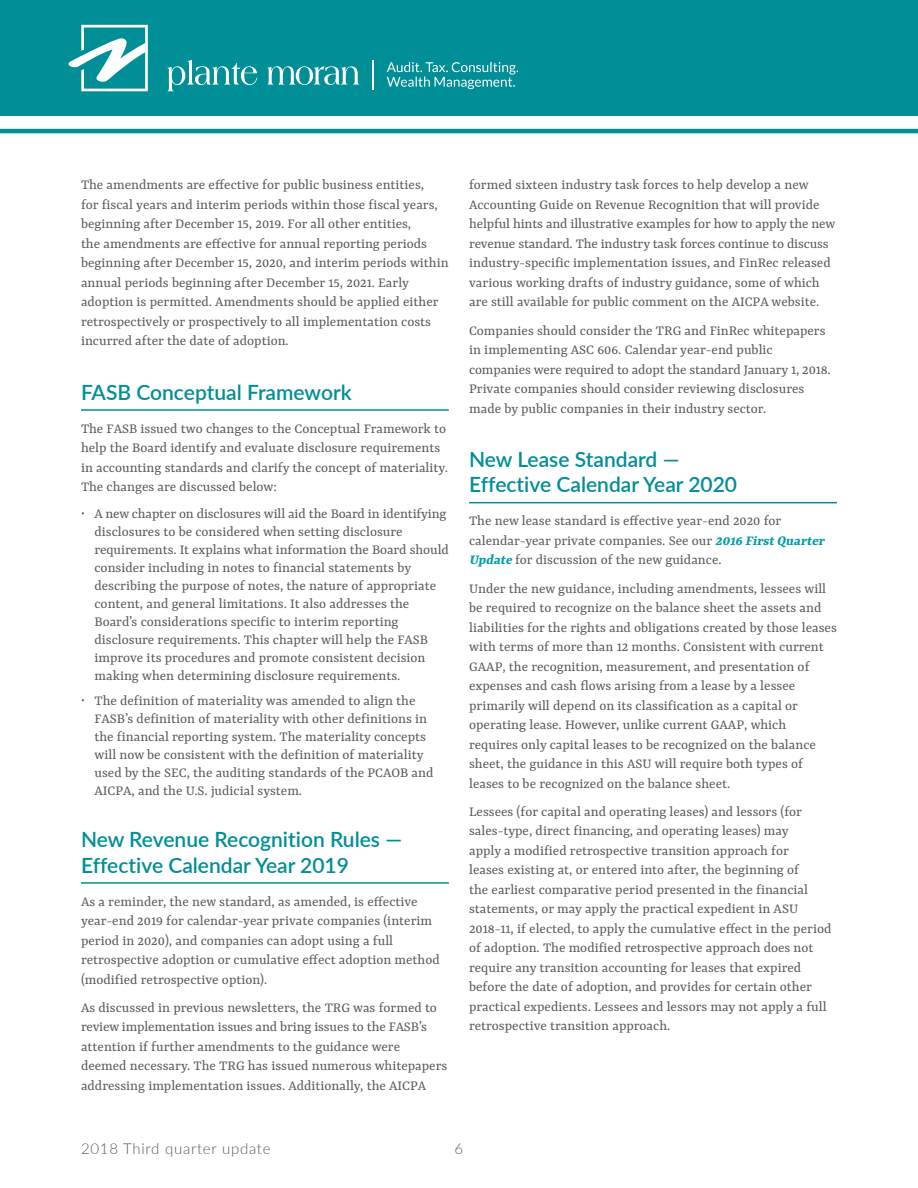
<style>
.page{position:relative;width:918px;height:1188px;background:#fff}
.page>*{position:absolute;margin:0;border:0;box-sizing:border-box;transform-origin:0 0}
.t1{font:600 21px/25.5px "Lato";color:#008e97}
.t2{font:15px/19.5px "Rasa";color:#58595b}
.t3{font:300 15px "Lato";letter-spacing:.05em;color:#58595b}
.s1{font-size:12px}
.s2{font-weight:700;font-style:italic;color:#009da7}
</style>
<div class="page">
<div style="left:0;top:0;width:918px;height:116px;background:#008e97"></div>
<hr style="left:0;top:129px;width:918px;height:4px;background:#008e97">
<svg style="left:69px;top:25px;width:79px;height:66px"></svg>
<svg style="left:167px;top:60px;width:90px;height:31px"></svg>
<svg style="left:267px;top:66px;width:92px;height:19px"></svg>
<svg style="left:372px;top:61px;width:1px;height:29px"></svg>
<svg style="left:387px;top:62px;width:131px;height:27px"></svg>
<hr style="left:81px;top:409px;width:368px;height:2px;background:#008e97">
<hr style="left:81px;top:882px;width:368px;height:2px;background:#008e97">
<hr style="left:469px;top:502px;width:368px;height:1px;background:#008e97">
<p class="t2" style="left:81px;top:176px;width:369px">The amendments are effective for public business entities,<br>for fiscal years and interim periods within those fiscal years, beginning after December 15, 2019. For all other entities,<br>the amendments are effective for annual reporting periods beginning after December 15, 2020, and interim periods within annual periods beginning after December 15, 2021. Early adoption is permitted. Amendments should be applied either retrospectively or prospectively to all implementation costs incurred after the date of adoption.</p>
<h1 class="t1" style="left:81px;top:379px;width:272px">FASB Conceptual Framework</h1>
<p class="t2" style="left:81px;top:420px;width:368px">The FASB issued two changes to the Conceptual Framework to help the Board identify and evaluate disclosure requirements in accounting standards and clarify the concept of materiality.<br>The changes are discussed below:</p>
<p class="t2" style="left:94px;top:505px;width:356px;line-height:18px;text-indent:-14px"><span class="s1">•</span> A new chapter on disclosures will aid the Board in identifying disclosures to be considered when setting disclosure requirements. It explains what information the Board should consider including in notes to financial statements by describing the purpose of notes, the nature of appropriate content, and general limitations. It also addresses the Board’s considerations specific to interim reporting disclosure requirements. This chapter will help the FASB improve its procedures and promote consistent decision making when determining disclosure requirements.</p>
<p class="t2" style="left:94px;top:692px;width:340px;line-height:18px;text-indent:-14px"><span class="s1">•</span> The definition of materiality was amended to align the FASB’s definition of materiality with other definitions in the financial reporting system. The materiality concepts will now be consistent with the definition of materiality used by the SEC, the auditing standards of the PCAOB and AICPA, and the U.S. judicial system.</p>
<h1 class="t1" style="left:81px;top:826px;width:323px">New Revenue Recognition Rules —<br>Effective Calendar Year 2019</h1>
<p class="t2" style="left:81px;top:892px;width:360px">As a reminder, the new standard, as amended, is effective year-end 2019 for calendar-year private companies (interim period in 2020), and companies can adopt using a full retrospective adoption or cumulative effect adoption method (modified retrospective option).</p>
<p class="t2" style="left:81px;top:999px;width:368px">As discussed in previous newsletters, the TRG was formed to review implementation issues and bring issues to the FASB’s attention if further amendments to the guidance were deemed necessary. The TRG has issued numerous whitepapers addressing implementation issues. Additionally, the AICPA</p>
<p class="t2" style="left:469px;top:176px;width:368px">formed sixteen industry task forces to help develop a new Accounting Guide on Revenue Recognition that will provide helpful hints and illustrative examples for how to apply the new revenue standard. The industry task forces continue to discuss industry-specific implementation issues, and FinRec released various working drafts of industry guidance, some of which are still available for public comment on the AICPA website.</p>
<p class="t2" style="left:469px;top:321px;width:363px">Companies should consider the TRG and FinRec whitepapers in implementing ASC 606. Calendar year-end public companies were required to adopt the standard January 1, 2018.<br>Private companies should consider reviewing disclosures made by public companies in their industry sector.</p>
<h1 class="t1" style="left:469px;top:446px;width:270px">New Lease Standard —<br>Effective Calendar Year 2020</h1>
<p class="t2" style="left:469px;top:512px;width:360px">The new lease standard is effective year-end 2020 for calendar-year private companies. See our <span class="s2">2016FirstQuarter<br>Update</span>for discussion of the new guidance.</p>
<p class="t2" style="left:469px;top:579px;width:369px">Under the new guidance, including amendments, lessees will be required to recognize on the balance sheet the assets and liabilities for the rights and obligations created by those leases with terms of more than 12 months. Consistent with current GAAP, the recognition, measurement, and presentation of expenses and cash flows arising from a lease by a lessee primarily will depend on its classification as a capital or operating lease. However, unlike current GAAP, which requires only capital leases to be recognized on the balance sheet, the guidance in this ASU will require both types of leases to be recognized on the balance sheet.</p>
<p class="t2" style="left:469px;top:802px;width:364px">Lessees (for capital and operating leases) and lessors (for sales-type, direct financing, and operating leases) may<br>apply a modified retrospective transition approach for<br>leases existing at, or entered into after, the beginning of<br>the earliest comparative period presented in the financial statements, or may apply the practical expedient in ASU 2018-11, if elected, to apply the cumulative effect in the period of adoption. The modified retrospective approach does not require any transition accounting for leases that expired before the date of adoption, and provides for certain other practical expedients. Lessees and lessors may not apply a full retrospective transition approach.</p>
<p class="t3" style="left:81px;top:1138px;width:191px">2018 Third quarter update</p>
<p class="t3" style="left:455px;top:1138px;width:10px">6</p>
</div>
